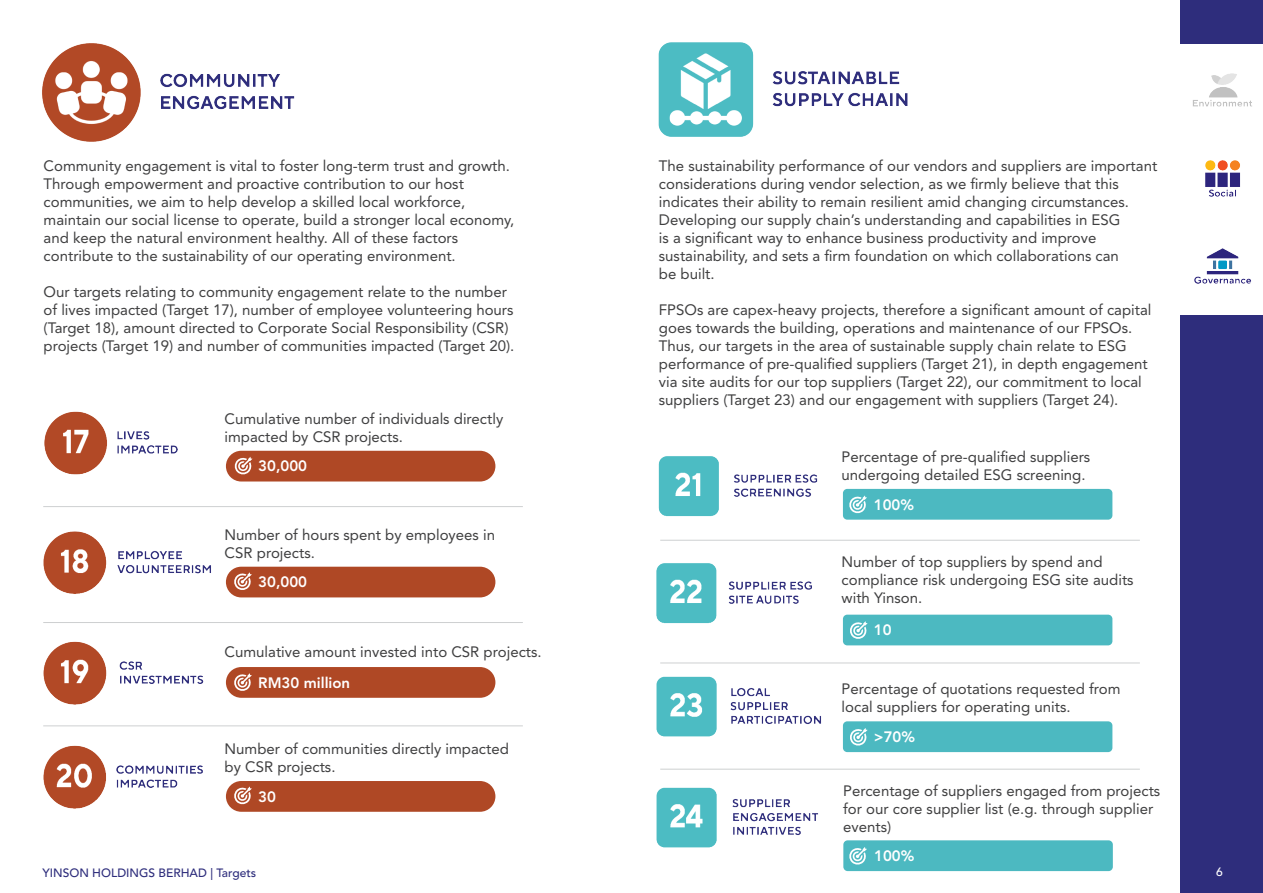
<style>
.page{position:relative;width:1263px;height:893px;background:#fff}
.page>*{position:absolute;margin:0;border:0;box-sizing:border-box;transform-origin:0 0}
.t1{font:15px/18px "Avenir LT Std";color:#3f3f40}
.t2{font:800 15px "Avenir LT Std";color:#fff}
.t3{font:500 12px "Avenir LT Std";color:#2e2d7c}
.t4{font:500 12px "Avenir LT Std";color:#fff}
</style>
<div class="page">
<img style="left:1180px;top:248px;width:83px;height:68px">
<img style="left:1180px;top:42px;width:83px;height:65px">
<div style="left:1181px;top:0;width:82px;height:43px;background:#2e2d7c"></div>
<div style="left:1181px;top:316px;width:82px;height:577px;background:#2e2d7c"></div>
<img style="left:1205px;top:160px;width:36px;height:37px">
<hr style="left:43px;top:506px;width:480px;height:1px;background:#ced0d1">
<div style="left:226px;top:451px;width:269px;height:30px;background:#af4825;border-radius:15px"></div>
<hr style="left:43px;top:622px;width:480px;height:1px;background:#ced0d1">
<div style="left:226px;top:567px;width:269px;height:30px;background:#af4825;border-radius:15px"></div>
<hr style="left:43px;top:725px;width:480px;height:1px;background:#ced0d1">
<div style="left:226px;top:667px;width:269px;height:31px;background:#af4825;border-radius:15px"></div>
<div style="left:226px;top:781px;width:269px;height:31px;background:#af4825;border-radius:15px"></div>
<img style="left:42px;top:43px;width:253px;height:99px">
<img style="left:44px;top:411px;width:134px;height:60px">
<img style="left:43px;top:471px;width:168px;height:111px">
<img style="left:43px;top:582px;width:178px;height:145px">
<img style="left:43px;top:685px;width:174px;height:124px">
<img style="left:658px;top:42px;width:250px;height:95px">
<img style="left:656px;top:798px;width:163px;height:50px">
<img style="left:658px;top:456px;width:160px;height:48px">
<img style="left:656px;top:504px;width:171px;height:111px">
<img style="left:656px;top:615px;width:178px;height:183px">
<hr style="left:660px;top:540px;width:480px;height:1px;background:#ced0d1">
<div style="left:843px;top:489px;width:269px;height:31px;background:#4cb9c1;border-radius:4px"></div>
<hr style="left:660px;top:663px;width:480px;height:1px;background:#ced0d1">
<hr style="left:660px;top:769px;width:480px;height:1px;background:#ced0d1">
<div style="left:843px;top:615px;width:269px;height:30px;background:#4cb9c1;border-radius:4px"></div>
<div style="left:843px;top:721px;width:269px;height:31px;background:#4cb9c1;border-radius:4px"></div>
<div style="left:843px;top:840px;width:270px;height:31px;background:#4cb9c1;border-radius:4px"></div>
<svg style="left:234px;top:457px;width:18px;height:18px"></svg>
<svg style="left:234px;top:572px;width:18px;height:18px"></svg>
<svg style="left:234px;top:673px;width:18px;height:18px"></svg>
<svg style="left:234px;top:786px;width:18px;height:19px"></svg>
<svg style="left:850px;top:621px;width:18px;height:18px"></svg>
<svg style="left:850px;top:728px;width:18px;height:18px"></svg>
<svg style="left:849px;top:847px;width:18px;height:18px"></svg>
<svg style="left:849px;top:495px;width:18px;height:19px"></svg>
<p class="t1" style="left:44px;top:158px;width:472px">Community engagement is vital to foster long-term trust and growth.<br>Through empowerment and proactive contribution to our host communities, we aim to help develop a skilled local workforce, maintain our social license to operate, build a stronger local economy, and keep the natural environment healthy. All of these factors contribute to the sustainability of our operating environment.</p>
<p class="t1" style="left:44px;top:284px;width:472px">Our targets relating to community engagement relate to the number of lives impacted (Target 17), number of employee volunteering hours (Target 18), amount directed to Corporate Social Responsibility (CSR) projects (Target 19) and number of communities impacted (Target 20).</p>
<p class="t1" style="left:225px;top:411px;width:280px">Cumulative number of individuals directly impacted by CSR projects.</p>
<p class="t2" style="left:258px;top:460px;width:50px">30,000</p>
<p class="t1" style="left:225px;top:527px;width:272px">Number of hours spent by employees in<br>CSR projects.</p>
<p class="t2" style="left:258px;top:576px;width:50px">30,000</p>
<p class="t1" style="left:225px;top:644px;width:319px">Cumulative amount invested into CSR projects.</p>
<p class="t2" style="left:258px;top:676px;width:93px">RM30 million</p>
<p class="t1" style="left:225px;top:741px;width:286px">Number of communities directly impacted by CSR projects.</p>
<p class="t2" style="left:258px;top:790px;width:19px">30</p>
<p class="t3" style="left:43px;top:868px;width:215px">YINSON HOLDINGS BERHAD | Targets</p>
<p class="t1" style="left:659px;top:158px;width:500px">The sustainability performance of our vendors and suppliers are important considerations during vendor selection, as we firmly believe that this indicates their ability to remain resilient amid changing circumstances.<br>Developing our supply chain’s understanding and capabilities in ESG<br>is a significant way to enhance business productivity and improve sustainability, and sets a firm foundation on which collaborations can<br>be built.</p>
<p class="t1" style="left:659px;top:302px;width:494px">FPSOs are capex-heavy projects, therefore a significant amount of capital goes towards the building, operations and maintenance of our FPSOs.<br>Thus, our targets in the area of sustainable supply chain relate to ESG performance of pre-qualified suppliers (Target 21), in depth engagement via site audits for our top suppliers (Target 22), our commitment to local suppliers (Target 23) and our engagement with suppliers (Target 24).</p>
<p class="t1" style="left:842px;top:449px;width:250px">Percentage of pre-qualified suppliers undergoing detailed ESG screening.</p>
<p class="t2" style="left:874px;top:498px;width:42px">100%</p>
<p class="t1" style="left:842px;top:554px;width:294px">Number of top suppliers by spend and compliance risk undergoing ESG site audits with Yinson.</p>
<p class="t2" style="left:874px;top:624px;width:19px">10</p>
<p class="t1" style="left:842px;top:681px;width:280px">Percentage of quotations requested from local suppliers for operating units.</p>
<p class="t2" style="left:874px;top:731px;width:43px">&gt;70%</p>
<p class="t1" style="left:843px;top:783px;width:319px">Percentage of suppliers engaged from projects for our core supplier list (e.g. through supplier events)</p>
<p class="t2" style="left:874px;top:850px;width:42px">100%</p>
<p class="t4" style="left:1216px;top:867px;width:8px">6</p>
</div>
